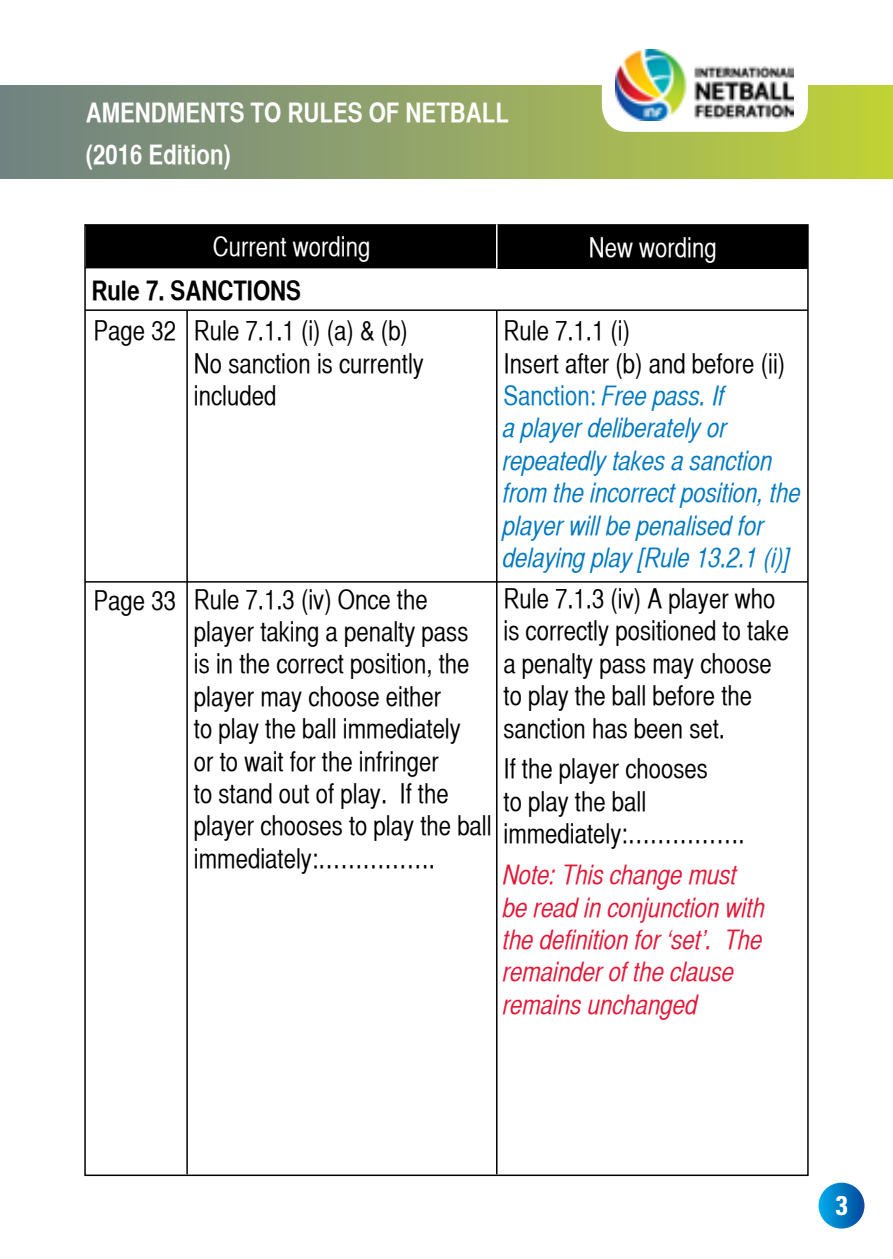
<style>
.page{position:relative;width:893px;height:1259px;background:#fff}
.page>*{position:absolute;margin:0;border:0;box-sizing:border-box;transform-origin:0 0}
.t1{font:27px/32.4px "Helvetica CY Plain";color:#000}
.t2{font:27px/32.4px "Helvetica CY Oblique";color:#0079c1}
.t3{font:27px/32.4px "Helvetica CY Oblique";color:#e31837}
.t4{font:27px/42px "Helvetica CY Bold";color:#fff}
.t5{font:27px "Helvetica CY Plain";color:#fff}
.t6{font:27px "Helvetica CY Bold";color:#000}
.t7{font:700 condensed 27px "Univers";color:#fff}
.s1{font-family:"Helvetica CY Plain"}
</style>
<div class="page">
<div style="left:0;top:85px;width:893px;height:94px;background:linear-gradient(to right,#6e8089,#bfd13d)"></div>
<div style="left:602px;top:19px;width:206px;height:113px;background:#fff;border-radius:26px"></div>
<img style="left:616px;top:50px;width:177px;height:70px">
<div style="left:819px;top:1182px;width:45px;height:46px;background:linear-gradient(to right,#02acec,#044a9c);border-radius:23px"></div>
<hr style="left:186px;top:310px;width:2px;height:864px;background:#000">
<hr style="left:496px;top:310px;width:1px;height:864px;background:#000">
<hr style="left:85px;top:267px;width:723px;height:1px;background:#000">
<hr style="left:85px;top:309px;width:723px;height:2px;background:#000">
<hr style="left:85px;top:581px;width:723px;height:1px;background:#000">
<div style="left:86px;top:225px;width:411px;height:43px;background:#000"></div>
<div style="left:497px;top:225px;width:311px;height:43px;background:#000"></div>
<hr style="left:496px;top:224px;width:1px;height:44px;background:#fff">
<p class="t4" style="left:86px;top:91px;width:425px">AMENDMENTS TO RULES OF NETBALL (2016 Edition)</p>
<p class="t5" style="left:213px;top:231px;width:159px">Current wording</p>
<p class="t5" style="left:589px;top:232px;width:129px">New wording</p>
<p class="t6" style="left:91px;top:274px;width:211px">Rule 7. SANCTIONS</p>
<p class="t1" style="left:94px;top:314px;width:84px">Page 32</p>
<p class="t1" style="left:194px;top:314px;width:232px">Rule 7.1.1 (i) (a) &amp; (b)<br>No sanction is currently included</p>
<p class="t1" style="left:94px;top:584px;width:84px">Page 33</p>
<p class="t1" style="left:194px;top:583px;width:299px">Rule 7.1.3 (iv) Once the player taking a penalty pass<br>is in the correct position, the player may choose either<br>to play the ball immediately<br>or to wait for the infringer<br>to stand out of play. If the player chooses to play the ball immediately:…………….</p>
<p class="t1" style="left:503px;top:314px;width:283px">Rule 7.1.1 (i)<br>Insert after (b) and before (ii)</p>
<p class="t2" style="left:503px;top:379px;width:299px"><span class="s1">Sanction:</span> Free pass. If<br>a player deliberately or repeatedly takes a sanction from the incorrect position, the player will be penalised for delaying play [Rule 13.2.1 (i)]</p>
<p class="t1" style="left:503px;top:582px;width:287px">Rule 7.1.3 (iv) A player who is correctly positioned to take a penalty pass may choose to play the ball before the sanction has been set.</p>
<p class="t1" style="left:503px;top:753px;width:243px">If the player chooses<br>to play the ball immediately:…………….</p>
<p class="t3" style="left:503px;top:858px;width:264px">Note: This change must be read in conjunction with the definition for ‘set’. The remainder of the clause remains unchanged</p>
<p class="t7" style="left:836px;top:1189px;width:13px">3</p>
</div>
